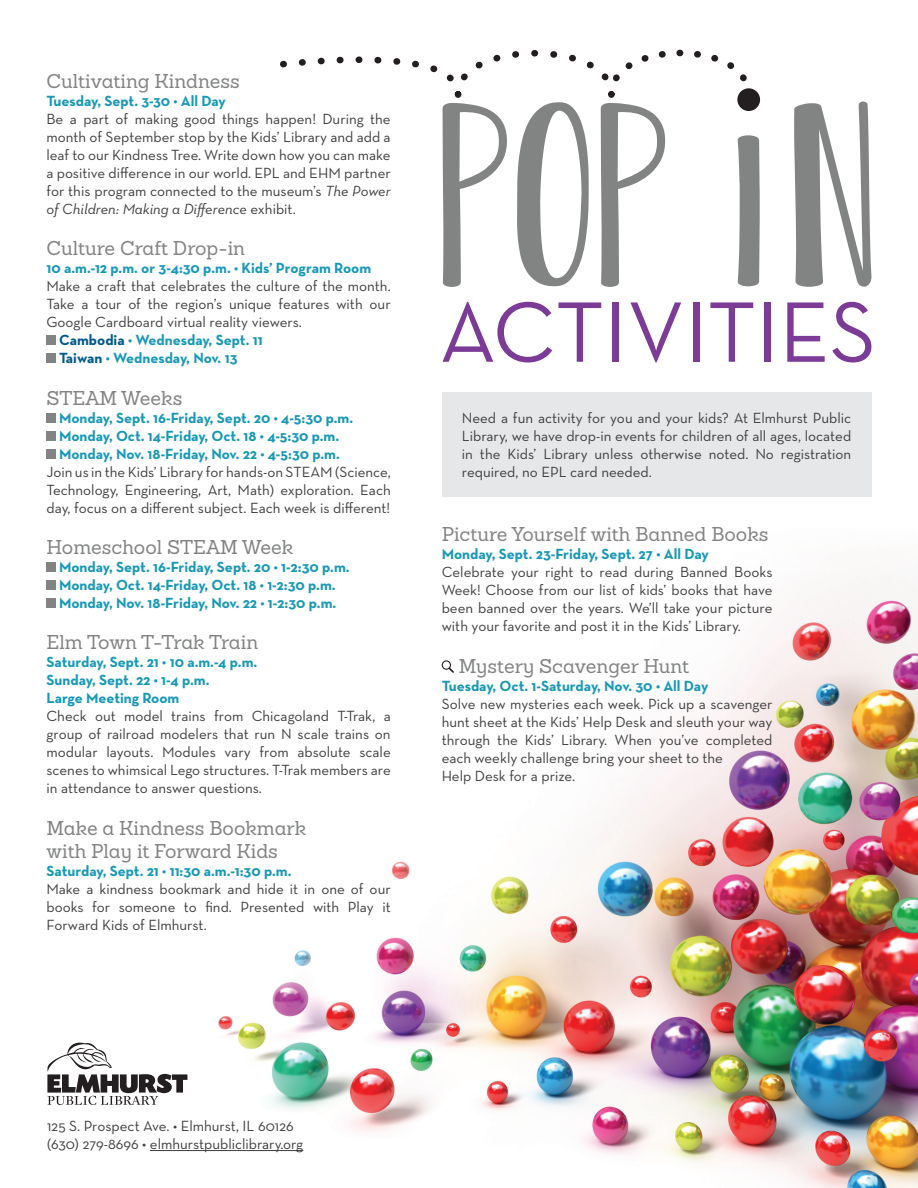
<style>
.page{position:relative;width:918px;height:1188px;background:#fff}
.page>*{position:absolute;margin:0;border:0;box-sizing:border-box;transform-origin:0 0}
.t1{font:19.5px "Sanchez";color:#828383}
.t2{font:15px/18px "Neutra Text";color:#3e3e3f;text-align:justify}
.t3{font:700 15px "Neutra Text";color:#1798b6}
.s1{font-style:italic}
.s2{color:#00598c}
</style>
<div class="page">
<img style="left:195px;top:99px;width:723px;height:1089px">
<div style="left:442px;top:392px;width:430px;height:105px;background:#e6e7e9"></div>
<svg style="left:794px;top:102px;width:78px;height:185px"></svg>
<svg style="left:443px;top:302px;width:109px;height:61px"></svg>
<svg style="left:558px;top:302px;width:43px;height:60px"></svg>
<div style="left:612px;top:302px;width:7px;height:60px;background:#7c3b97"></div>
<svg style="left:630px;top:302px;width:51px;height:60px"></svg>
<div style="left:693px;top:302px;width:6px;height:60px;background:#7c3b97"></div>
<svg style="left:710px;top:302px;width:43px;height:60px"></svg>
<div style="left:764px;top:302px;width:7px;height:60px;background:#7c3b97"></div>
<svg style="left:787px;top:302px;width:38px;height:60px"></svg>
<svg style="left:832px;top:302px;width:39px;height:61px"></svg>
<svg style="left:278px;top:49px;width:482px;height:238px"></svg>
<div style="left:737px;top:88px;width:23px;height:23px;background:#231f20;border-radius:50%"></div>
<div style="left:46px;top:336px;width:10px;height:9px;background:#828383"></div>
<div style="left:46px;top:354px;width:10px;height:9px;background:#828383"></div>
<div style="left:46px;top:413px;width:10px;height:10px;background:#828383"></div>
<div style="left:46px;top:431px;width:10px;height:10px;background:#828383"></div>
<div style="left:46px;top:449px;width:10px;height:10px;background:#828383"></div>
<div style="left:46px;top:563px;width:10px;height:9px;background:#828383"></div>
<div style="left:46px;top:581px;width:10px;height:9px;background:#828383"></div>
<div style="left:46px;top:599px;width:10px;height:9px;background:#828383"></div>
<div style="left:442px;top:660px;width:9px;height:10px;border:1px solid #231f20;border-radius:50%"></div>
<svg style="left:447px;top:666px;width:8px;height:8px"></svg>
<hr style="left:150px;top:1150px;width:153px;height:1px;background:#3e3e3f">
<svg style="left:47px;top:1042px;width:140px;height:63px"></svg>
<p class="t1" style="left:46px;top:68px;width:195px">Cultivating Kindness</p>
<p class="t3" style="left:46px;top:91px;width:181px">Tuesday, Sept. 3-30 • All Day</p>
<p class="t2" style="left:46px;top:109px;width:346px">Be a part of making good things happen! During the month of September stop by the Kids’ Library and add a leaf to our Kindness Tree. Write down how you can make a positive difference in our world. EPL and EHM partner for this program connected to the museum’s <span class="s1">The Power of Children: Making a Difference</span> exhibit.</p>
<p class="t1" style="left:46px;top:236px;width:200px">Culture Craft Drop-in</p>
<p class="t3" style="left:46px;top:259px;width:326px">10 a.m.-12 p.m. or 3-4:30 p.m. • Kids’ Program Room</p>
<p class="t2" style="left:46px;top:277px;width:346px">Make a craft that celebrates the culture of the month.<br>Take a tour of the region’s unique features with our Google Cardboard virtual reality viewers.</p>
<p class="t3" style="left:59px;top:331px;width:205px"><span class="s2">Cambodia</span> • Wednesday, Sept. 11</p>
<p class="t3" style="left:59px;top:349px;width:180px"><span class="s2">Taiwan</span> • Wednesday, Nov. 13</p>
<p class="t1" style="left:46px;top:385px;width:137px">STEAM Weeks</p>
<p class="t3" style="left:59px;top:408px;width:296px">Monday, Sept. 16-Friday, Sept. 20 • 4-5:30 p.m.</p>
<p class="t3" style="left:59px;top:426px;width:282px">Monday, Oct. 14-Friday, Oct. 18 • 4-5:30 p.m.</p>
<p class="t3" style="left:59px;top:444px;width:282px">Monday, Nov. 18-Friday, Nov. 22 • 4-5:30 p.m.</p>
<p class="t2" style="left:46px;top:462px;width:346px">Join us in the Kids’ Library for hands-on STEAM (Science, Technology, Engineering, Art, Math) exploration. Each day, focus on a different subject. Each week is different!</p>
<p class="t1" style="left:46px;top:534px;width:248px">Homeschool STEAM Week</p>
<p class="t3" style="left:59px;top:557px;width:292px">Monday, Sept. 16-Friday, Sept. 20 • 1-2:30 p.m.</p>
<p class="t3" style="left:59px;top:575px;width:278px">Monday, Oct. 14-Friday, Oct. 18 • 1-2:30 p.m.</p>
<p class="t3" style="left:59px;top:593px;width:279px">Monday, Nov. 18-Friday, Nov. 22 • 1-2:30 p.m.</p>
<p class="t1" style="left:46px;top:630px;width:213px">Elm Town T-Trak Train</p>
<p class="t3" style="left:46px;top:653px;width:212px">Saturday, Sept. 21 • 10 a.m.-4 p.m.</p>
<p class="t3" style="left:46px;top:671px;width:165px">Sunday, Sept. 22 • 1-4 p.m.</p>
<p class="t3" style="left:46px;top:689px;width:134px">Large Meeting Room</p>
<p class="t2" style="left:46px;top:707px;width:346px">Check out model trains from Chicagoland T-Trak, a group of railroad modelers that run N scale trains on modular layouts. Modules vary from absolute scale scenes to whimsical Lego structures. T-Trak members are in attendance to answer questions.</p>
<p class="t1" style="left:46px;top:815px;width:261px">Make a Kindness Bookmark</p>
<p class="t1" style="left:46px;top:839px;width:233px">with Play it Forward Kids</p>
<p class="t3" style="left:46px;top:862px;width:246px">Saturday, Sept. 21 • 11:30 a.m.-1:30 p.m.</p>
<p class="t2" style="left:46px;top:880px;width:346px">Make a kindness bookmark and hide it in one of our books for someone to find. Presented with Play it Forward Kids of Elmhurst.</p>
<p class="t2" style="left:462px;top:408px;width:391px">Need a fun activity for you and your kids? At Elmhurst Public Library, we have drop-in events for children of all ages, located in the Kids’ Library unless otherwise noted. No registration required, no EPL card needed.</p>
<p class="t1" style="left:442px;top:522px;width:328px">Picture Yourself with Banned Books</p>
<p class="t3" style="left:442px;top:545px;width:269px">Monday, Sept. 23-Friday, Sept. 27 • All Day</p>
<p class="t2" style="left:442px;top:563px;width:332px">Celebrate your right to read during Banned Books Week! Choose from our list of kids’ books that have been banned over the years. We’ll take your picture with your favorite and post it in the Kids’ Library.</p>
<p class="t1" style="left:459px;top:653px;width:232px">Mystery Scavenger Hunt</p>
<p class="t3" style="left:442px;top:676px;width:268px">Tuesday, Oct. 1-Saturday, Nov. 30 • All Day</p>
<p class="t2" style="left:442px;top:695px;width:332px;text-align:left">Solve new mysteries each week. Pick up a scavenger hunt sheet at the Kids’ Help Desk and sleuth your way through the Kids’ Library. When you’ve completed each weekly challenge bring your sheet to the<br>Help Desk for a prize.</p>
<p class="t2" style="left:47px;top:1116px;width:248px">125 S. Prospect Ave. • Elmhurst, IL 60126</p>
<p class="t2" style="left:47px;top:1134px;width:258px">(630) 279-8696 • elmhurstpubliclibrary.org</p>
</div>
